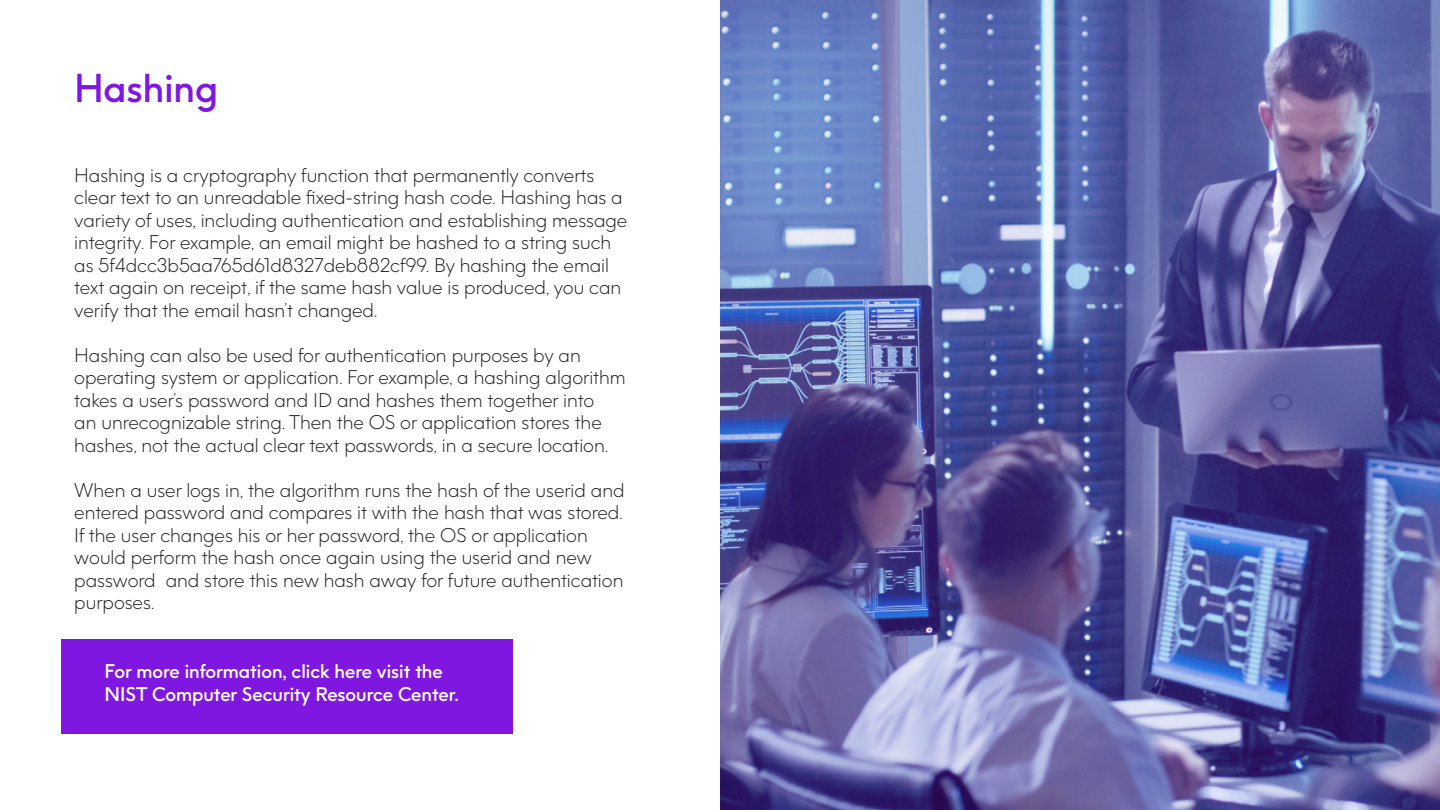
<style>
.page{position:relative;width:1440px;height:810px;background:#fff}
.page>*{position:absolute;margin:0;border:0;box-sizing:border-box;transform-origin:0 0}
.t1{font:600 38.1px "Precisely";color:#8017e0}
.t2{font:300 18.75px/22.5px "Precisely";color:#231f20}
.t3{font:600 18.75px/22.5px "Precisely";color:#fff}
</style>
<div class="page">
<div style="left:61px;top:639px;width:452px;height:94px;background:#8017e0"></div>
<img style="left:720px;top:0;width:720px;height:810px">
<p class="t1" style="left:74px;top:63px;width:146px">Hashing</p>
<p class="t2" style="left:74px;top:164px;width:555px">Hashing is a cryptography function that permanently converts clear text to an unreadable fixed-string hash code. Hashing has a variety of uses, including authentication and establishing message integrity. For example, an email might be hashed to a string such as 5f4dcc3b5aa765d61d8327deb882cf99. By hashing the email text again on receipt, if the same hash value is produced, you can verify that the email hasn’t changed.</p>
<p class="t2" style="left:74px;top:344px;width:553px">Hashing can also be used for authentication purposes by an operating system or application. For example, a hashing algorithm takes a user’s password and ID and hashes them together into<br>an unrecognizable string. Then the OS or application stores the hashes, not the actual clear text passwords, in a secure location.</p>
<p class="t2" style="left:74px;top:479px;width:552px">When a user logs in, the algorithm runs the hash of the userid and entered password and compares it with the hash that was stored.<br>If the user changes his or her password, the OS or application would perform the hash once again using the userid and new password and store this new hash away for future authentication purposes.</p>
<p class="t3" style="left:105px;top:660px;width:356px">For more information, click here visit the<br>NIST Computer Security Resource Center.</p>
</div>
